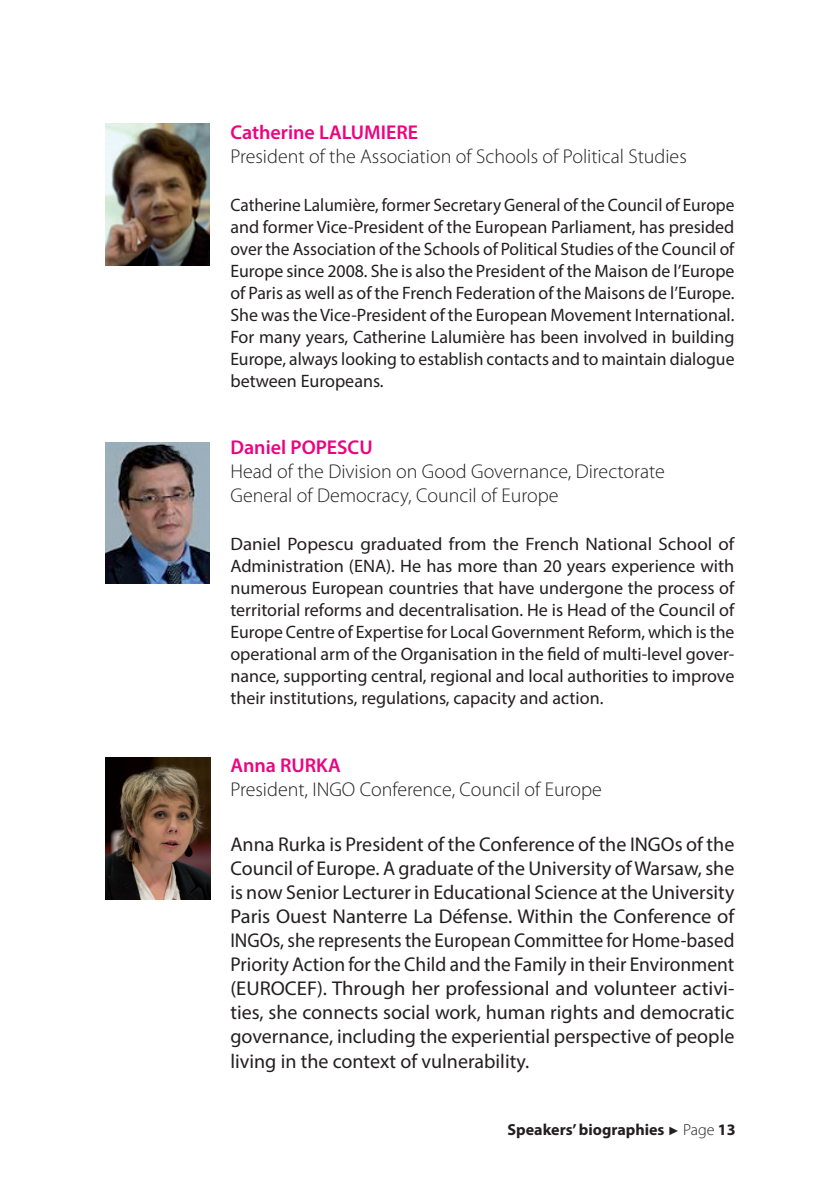
<style>
.page{position:relative;width:840px;height:1191px;background:#fff}
.page>*{position:absolute;margin:0;border:0;box-sizing:border-box;transform-origin:0 0}
.t1{font:20px/24px "Myriad Pro";color:#231f20;text-align:justify}
.t2{font:300 20px/24px "Myriad Pro";color:#231f20}
.t3{font:600 20px "Myriad Pro";color:#ed0280}
.t4{font:18px/22px "Myriad Pro";color:#231f20;text-align:justify;scale:.96 1}
.t5{font:18px/22px "Myriad Pro";color:#231f20;text-align:justify;scale:1.05 1}
.t6{font:700 16px "Myriad Pro";color:#231f20}
.s1{font-family:"Arial";font-weight:400;font-size:12px}
.s2{font-weight:300}
</style>
<div class="page">
<img style="left:105px;top:123px;width:105px;height:142px">
<img style="left:105px;top:442px;width:105px;height:142px">
<img style="left:105px;top:758px;width:105px;height:141px">
<p class="t3" style="left:230px;top:119px;width:189px">Catherine LALUMIERE</p>
<p class="t2" style="left:230px;top:144px;width:457px">President of the Association of Schools of Political Studies</p>
<p class="t4" style="left:230px;top:193px;width:526px">Catherine Lalumière, former Secretary General of the Council of Europe and former Vice-President of the European Parliament, has presided over the Association of the Schools of Political Studies of the Council of Europe since 2008. She is also the President of the Maison de l’Europe of Paris as well as of the French Federation of the Maisons de l’Europe.<br>She was the Vice-President of the European Movement International.<br>For many years, Catherine Lalumière has been involved in building Europe, always looking to establish contacts and to maintain dialogue between Europeans.</p>
<p class="t3" style="left:230px;top:434px;width:144px">Daniel POPESCU</p>
<p class="t2" style="left:230px;top:459px;width:436px">Head of the Division on Good Governance, Directorate<br>General of Democracy, Council of Europe</p>
<p class="t5" style="left:230px;top:533px;width:481px">Daniel Popescu graduated from the French National School of Administration (ENA). He has more than 20 years experience with numerous European countries that have undergone the process of territorial reforms and decentralisation. He is Head of the Council of Europe Centre of Expertise for Local Government Reform, which is the operational arm of the Organisation in the field of multi-level gover&shy;nance, supporting central, regional and local authorities to improve their institutions, regulations, capacity and action.</p>
<p class="t3" style="left:230px;top:752px;width:112px">Anna RURKA</p>
<p class="t2" style="left:230px;top:776px;width:373px">President, INGO Conference, Council of Europe</p>
<p class="t1" style="left:230px;top:832px;width:505px">Anna Rurka is President of the Conference of the INGOs of the Council of Europe. A graduate of the University of Warsaw, she is now Senior Lecturer in Educational Science at the University Paris Ouest Nanterre La Défense. Within the Conference of INGOs, she represents the European Committee for Home-based Priority Action for the Child and the Family in their Environment (EUROCEF). Through her professional and volunteer activi&shy;ties, she connects social work, human rights and democratic governance, including the experiential perspective of people living in the context of vulnerability.</p>
<p class="t6" style="left:507px;top:1119px;width:229px">Speakers’ biographies <span class="s1">►</span> <span class="s2">Page</span> 13</p>
</div>
